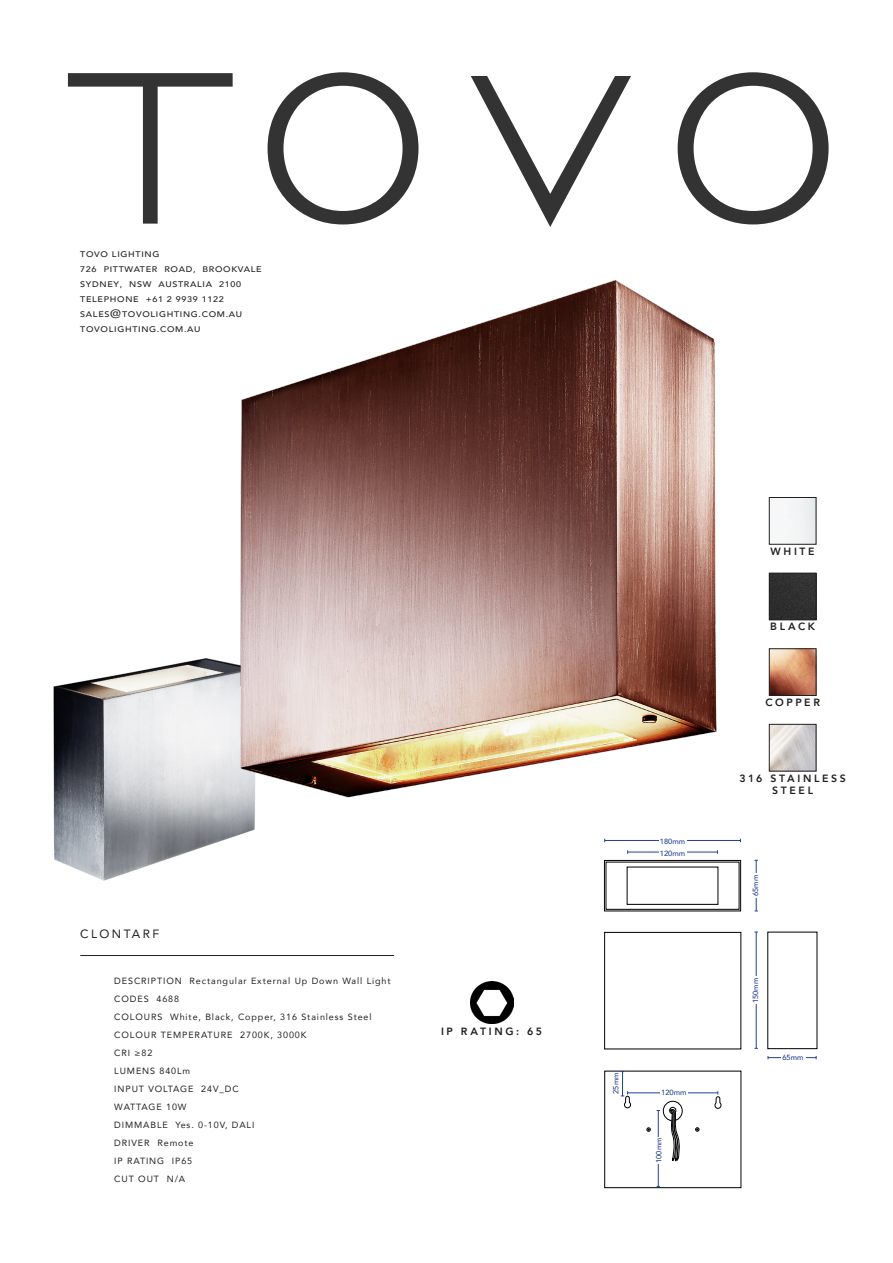
<style>
.page{position:relative;width:893px;height:1263px;background:#fff}
.page>*{position:absolute;margin:0;border:0;box-sizing:border-box;transform-origin:0 0}
.t1{font:12px "Avenir";letter-spacing:.2em;color:#231f20}
.t2{font:800 10.5px/12.6px "Avenir";letter-spacing:.25em;color:#231f20;text-align:center}
.TOVO_DESCRIPTION_STY{font:9px "Avenir";letter-spacing:.1em;color:#231f20}
.TOVO_Style{font:500 8.1px "Avenir";letter-spacing:.075em;color:#231f20;scale:1.11 1}
.t3{font:500 7.5px "Avenir";color:#253f8e}
.s1{font-family:"Avenir Next";font-weight:400;font-size:12.15px}
</style>
<div class="page">
<svg style="left:68px;top:73px;width:165px;height:151px"></svg>
<svg style="left:268px;top:72px;width:150px;height:152px"></svg>
<svg style="left:471px;top:76px;width:160px;height:151px"></svg>
<svg style="left:678px;top:72px;width:151px;height:152px"></svg>
<hr style="left:80px;top:955px;width:314px;height:1px;background:#231f20">
<img style="left:470px;top:981px;width:43px;height:43px">
<img style="left:53px;top:658px;width:202px;height:223px">
<img style="left:771px;top:726px;width:43px;height:43px">
<div style="left:769px;top:724px;width:47px;height:47px;border:1px solid #231f20"></div>
<img style="left:771px;top:650px;width:43px;height:44px">
<div style="left:769px;top:648px;width:47px;height:48px;border:1px solid #231f20"></div>
<div style="left:771px;top:575px;width:43px;height:43px;background:#30302f"></div>
<div style="left:769px;top:573px;width:47px;height:47px;border:1px solid #231f20"></div>
<div style="left:769px;top:497px;width:47px;height:48px;border:1px solid #231f20"></div>
<div style="left:604px;top:860px;width:137px;height:51px;border:1px solid #000"></div>
<div style="left:663px;top:1101px;width:19px;height:20px;border:1px solid #000;border-radius:50%"></div>
<div style="left:669px;top:1107px;width:7px;height:7px;border:1px solid #000;border-radius:50%"></div>
<svg style="left:695px;top:1127px;width:4px;height:4px"></svg>
<svg style="left:669px;top:1109px;width:12px;height:52px"></svg>
<hr style="left:605px;top:840px;width:135px;height:1px;background:#253f8e">
<hr style="left:756px;top:860px;width:1px;height:51px;background:#253f8e">
<div style="left:659px;top:837px;width:27px;height:9px;background:#fff"></div>
<hr style="left:756px;top:932px;width:1px;height:116px;background:#253f8e">
<div style="left:751px;top:977px;width:10px;height:27px;background:#fff"></div>
<div style="left:751px;top:873px;width:10px;height:25px;background:#fff"></div>
<hr style="left:768px;top:1057px;width:48px;height:1px;background:#253f8e">
<div style="left:781px;top:1052px;width:24px;height:10px;background:#fff"></div>
<hr style="left:628px;top:1092px;width:90px;height:1px;background:#253f8e">
<svg style="left:621px;top:1071px;width:10px;height:37px"></svg>
<svg style="left:715px;top:1091px;width:6px;height:17px"></svg>
<div style="left:660px;top:1087px;width:28px;height:10px;background:#fff"></div>
<hr style="left:628px;top:852px;width:89px;height:1px;background:#253f8e">
<div style="left:659px;top:848px;width:27px;height:10px;background:#fff"></div>
<img style="left:210px;top:280px;width:507px;height:539px">
<hr style="left:658px;top:1110px;width:1px;height:76px;background:#253f8e">
<div style="left:654px;top:1137px;width:10px;height:26px;background:#fff"></div>
<p class="TOVO_Style" style="left:80px;top:247px;width:73px">TOVO LIGHTING</p>
<p class="TOVO_Style" style="left:80px;top:262px;width:165px">726 PITTWATER ROAD, BROOKVALE</p>
<p class="TOVO_Style" style="left:80px;top:277px;width:146px">SYDNEY, NSW AUSTRALIA 2100</p>
<p class="TOVO_Style" style="left:80px;top:292px;width:131px">TELEPHONE +61 2 9939 1122</p>
<p class="TOVO_Style" style="left:80px;top:307px;width:147px">SALES<span class="s1">@</span>TOVOLIGHTING.COM.AU</p>
<p class="TOVO_Style" style="left:80px;top:322px;width:110px">TOVOLIGHTING.COM.AU</p>
<p class="t1" style="left:80px;top:924px;width:80px">CLONTARF</p>
<p class="TOVO_DESCRIPTION_STY" style="left:114px;top:974px;width:278px">DESCRIPTION Rectangular External Up Down Wall Light</p>
<p class="TOVO_DESCRIPTION_STY" style="left:114px;top:992px;width:66px">CODES 4688</p>
<p class="TOVO_DESCRIPTION_STY" style="left:114px;top:1010px;width:259px">COLOURS White, Black, Copper, 316 Stainless Steel</p>
<p class="TOVO_DESCRIPTION_STY" style="left:114px;top:1028px;width:194px">COLOUR TEMPERATURE 2700K, 3000K</p>
<p class="TOVO_DESCRIPTION_STY" style="left:114px;top:1046px;width:40px">CRI ≥82</p>
<p class="TOVO_DESCRIPTION_STY" style="left:114px;top:1064px;width:77px">LUMENS 840Lm</p>
<p class="TOVO_DESCRIPTION_STY" style="left:114px;top:1082px;width:126px">INPUT VOLTAGE 24V_DC</p>
<p class="TOVO_DESCRIPTION_STY" style="left:114px;top:1100px;width:74px">WATTAGE 10W</p>
<p class="TOVO_DESCRIPTION_STY" style="left:114px;top:1118px;width:142px">DIMMABLE Yes. 0-10V, DALI</p>
<p class="TOVO_DESCRIPTION_STY" style="left:114px;top:1136px;width:81px">DRIVER Remote</p>
<p class="TOVO_DESCRIPTION_STY" style="left:114px;top:1154px;width:79px">IP RATING IP65</p>
<p class="TOVO_DESCRIPTION_STY" style="left:114px;top:1172px;width:72px">CUT OUT N/A</p>
<p class="t2" style="left:441px;top:1025px;width:103px">IP RATING: 65</p>
<p class="t3" style="left:660px;top:835px;width:27px">180mm</p>
<p class="t3" style="left:660px;top:847px;width:27px">120mm</p>
<p class="t3" style="left:609px;top:1094px;width:23px;rotate:-90deg">25mm</p>
<p class="t3" style="left:661px;top:1086px;width:27px">120mm</p>
<p class="t3" style="left:652px;top:1163px;width:27px;rotate:-90deg">100mm</p>
<p class="t2" style="left:771px;top:545px;width:46px">WHITE</p>
<p class="t2" style="left:770px;top:620px;width:46px">BLACK</p>
<p class="t2" style="left:765px;top:696px;width:56px">COPPER</p>
<p class="t2" style="left:740px;top:772px;width:108px">316 STAINLESS<br>STEEL</p>
<p class="t3" style="left:749px;top:896px;width:23px;rotate:-90deg">65mm</p>
<p class="t3" style="left:749px;top:1003px;width:27px;rotate:-90deg">150mm</p>
<p class="t3" style="left:782px;top:1050px;width:23px">65mm</p>
</div>
